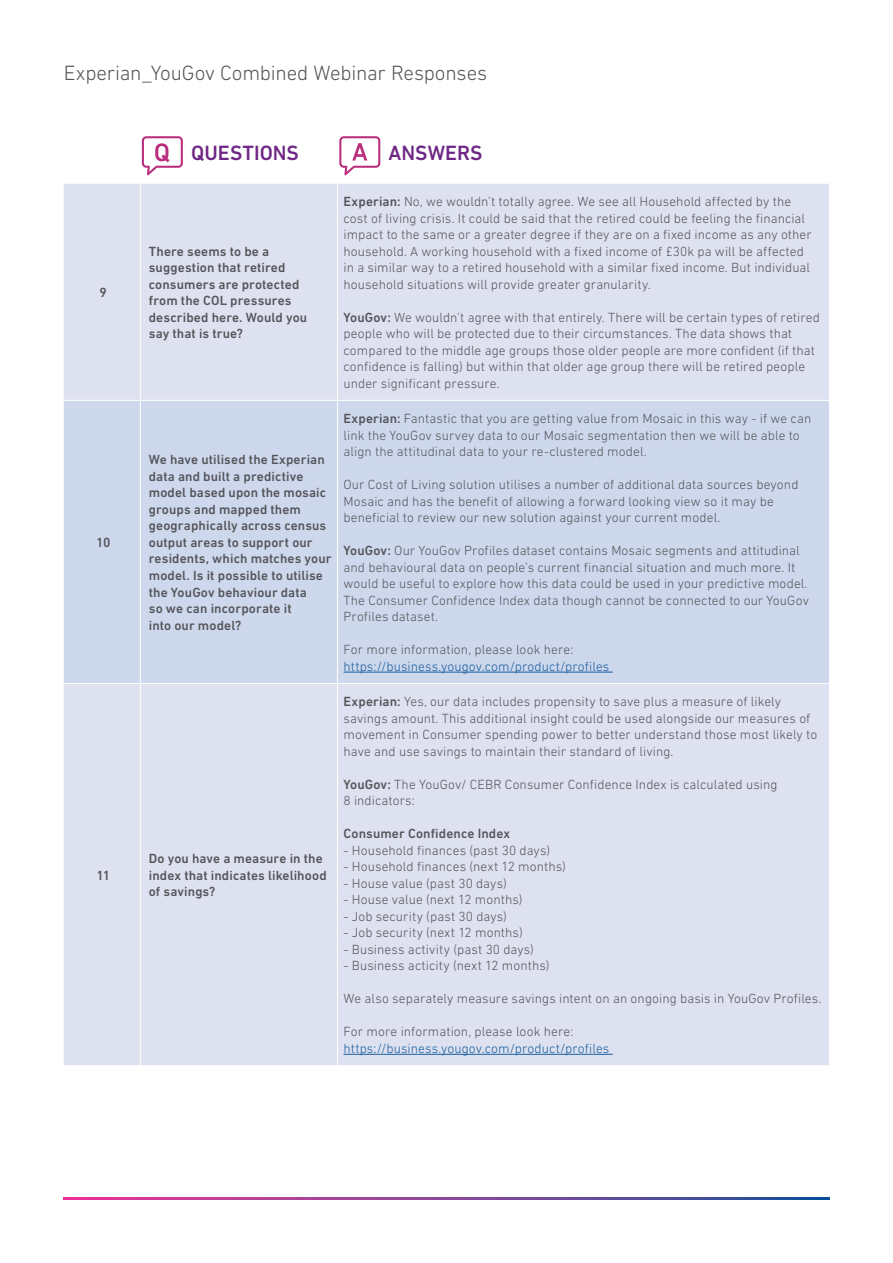
<style>
.page{position:relative;width:893px;height:1263px;background:#fff}
.page>*{position:absolute;margin:0;border:0;box-sizing:border-box;transform-origin:0 0}
.t1{font:300 21px "DIN Next W1 G";letter-spacing:-.01em;color:#54555a}
.t2{font:500 21px "DIN Next W1 G";color:#6f2786}
.Cell_Body_9_11{font:300 13.5px/16.5px "DIN Next W1 G";letter-spacing:.005em;color:#54555a}
.Cell_Body_9_11-2{font:500 13.5px/16.5px "DIN Next W1 G";letter-spacing:.01em;color:#54555a}
.Cell_Body_9_11-3{font:300 13.5px/16.5px "DIN Next W1 G";letter-spacing:.005em;color:#175d9e}
.s1{font-weight:500}
.s2{color:#54555a}
</style>
<div class="page">
<svg style="left:64px;top:1198px;width:765px;height:1px"></svg>
<svg style="left:142px;top:136px;width:41px;height:39px"></svg>
<svg style="left:339px;top:136px;width:41px;height:39px"></svg>
<div style="left:64px;top:184px;width:765px;height:881px;background:#dee2f0"></div>
<div style="left:64px;top:401px;width:765px;height:282px;background:#ced8ed"></div>
<hr style="left:140px;top:184px;width:1px;height:216px;background:#fff">
<hr style="left:337px;top:184px;width:1px;height:216px;background:#fff">
<hr style="left:64px;top:400px;width:76px;height:1px;background:#fff">
<hr style="left:140px;top:400px;width:198px;height:1px;background:#fff">
<hr style="left:140px;top:401px;width:1px;height:282px;background:#fff">
<hr style="left:338px;top:400px;width:491px;height:1px;background:#fff">
<hr style="left:337px;top:401px;width:1px;height:282px;background:#fff">
<hr style="left:64px;top:683px;width:76px;height:1px;background:#fff">
<hr style="left:140px;top:683px;width:198px;height:1px;background:#fff">
<hr style="left:140px;top:684px;width:1px;height:381px;background:#fff">
<hr style="left:338px;top:683px;width:491px;height:1px;background:#fff">
<hr style="left:337px;top:684px;width:1px;height:381px;background:#fff">
<hr style="left:344px;top:672px;width:269px;height:1px;background:#175d9e">
<hr style="left:344px;top:1054px;width:269px;height:1px;background:#175d9e">
<h1 class="t1" style="left:64px;top:60px;width:425px">Experian_YouGov Combined Webinar Responses</h1>
<p class="Cell_Body_9_11-2" style="left:100px;top:284px;width:9px">9</p>
<p class="Cell_Body_9_11-2" style="left:96px;top:534px;width:16px">10</p>
<p class="Cell_Body_9_11-2" style="left:96px;top:867px;width:15px">11</p>
<h1 class="t2" style="left:191px;top:141px;width:109px">QUESTIONS</h1>
<h1 class="t2" style="left:388px;top:141px;width:96px">ANSWERS</h1>
<p class="Cell_Body_9_11-2" style="left:149px;top:243px;width:160px">There seems to be a suggestion that retired consumers are protected from the COL pressures described here. Would you say that is true?</p>
<p class="Cell_Body_9_11-2" style="left:149px;top:452px;width:184px">We have utilised the Experian data and built a predictive model based upon the mosaic groups and mapped them geographically across census output areas to support our residents, which matches your model. Is it possible to utilise the YouGov behaviour data<br>so we can incorporate it<br>into our model?</p>
<p class="Cell_Body_9_11-2" style="left:149px;top:850px;width:179px">Do you have a measure in the index that indicates likelihood of savings?</p>
<p class="Cell_Body_9_11" style="left:344px;top:193px;width:470px"><span class="s1">Experian:</span> No, we wouldn’t totally agree. We see all Household affected by the cost of living crisis. It could be said that the retired could be feeling the financial impact to the same or a greater degree if they are on a fixed income as any other household. A working household with a fixed income of £30k pa will be affected in a similar way to a retired household with a similar fixed income. But individual household situations will provide greater granularity.</p>
<p class="Cell_Body_9_11" style="left:344px;top:309px;width:478px"><span class="s1">YouGov:</span> We wouldn’t agree with that entirely. There will be certain types of retired people who will be protected due to their circumstances. The data shows that compared to the middle age groups those older people are more confident (if that confidence is falling) but within that older age group there will be retired people under significant pressure.</p>
<p class="Cell_Body_9_11" style="left:344px;top:410px;width:469px"><span class="s1">Experian:</span> Fantastic that you are getting value from Mosaic in this way - if we can link the YouGov survey data to our Mosaic segmentation then we will be able to align the attitudinal data to your re-clustered model.</p>
<p class="Cell_Body_9_11" style="left:344px;top:476px;width:456px">Our Cost of Living solution utilises a number of additional data sources beyond<br>Mosaic and has the benefit of allowing a forward looking view so it may be beneficial to review our new solution against your current model.</p>
<p class="Cell_Body_9_11" style="left:344px;top:542px;width:467px"><span class="s1">YouGov:</span> Our YouGov Profiles dataset contains Mosaic segments and attitudinal and behavioural data on people’s current financial situation and much more. It would be useful to explore how this data could be used in your predictive model.<br>The Consumer Confidence Index data though cannot be connected to our YouGov Profiles dataset.</p>
<p class="Cell_Body_9_11-3" style="left:344px;top:641px;width:267px"><span class="s2">For more information, please look here: </span>https://business.yougov.com/product/profiles</p>
<p class="Cell_Body_9_11" style="left:344px;top:693px;width:475px"><span class="s1">Experian:</span> Yes, our data includes propensity to save plus a measure of likely savings amount. This additional insight could be used alongside our measures of movement in Consumer spending power to better understand those most likely to have and use savings to maintain their standard of living.</p>
<p class="Cell_Body_9_11" style="left:344px;top:776px;width:436px"><span class="s1">YouGov:</span> The YouGov/ CEBR Consumer Confidence Index is calculated using<br>8 indicators:</p>
<p class="Cell_Body_9_11-2" style="left:344px;top:825px;width:168px">Consumer Confidence Index</p>
<p class="Cell_Body_9_11" style="left:344px;top:842px;width:208px">- Household finances (past 30 days)</p>
<p class="Cell_Body_9_11" style="left:344px;top:858px;width:224px">- Household finances (next 12 months)</p>
<p class="Cell_Body_9_11" style="left:344px;top:875px;width:165px">- House value (past 30 days)</p>
<p class="Cell_Body_9_11" style="left:344px;top:891px;width:180px">- House value (next 12 months)</p>
<p class="Cell_Body_9_11" style="left:344px;top:908px;width:165px">- Job security (past 30 days)</p>
<p class="Cell_Body_9_11" style="left:344px;top:924px;width:181px">- Job security (next 12 months)</p>
<p class="Cell_Body_9_11" style="left:344px;top:941px;width:192px">- Business activity (past 30 days)</p>
<p class="Cell_Body_9_11" style="left:344px;top:957px;width:207px">- Business acticity (next 12 months)</p>
<p class="Cell_Body_9_11" style="left:344px;top:990px;width:480px">We also separately measure savings intent on an ongoing basis in YouGov Profiles.</p>
<p class="Cell_Body_9_11-3" style="left:344px;top:1023px;width:267px"><span class="s2">For more information, please look here: </span>https://business.yougov.com/product/profiles</p>
</div>
